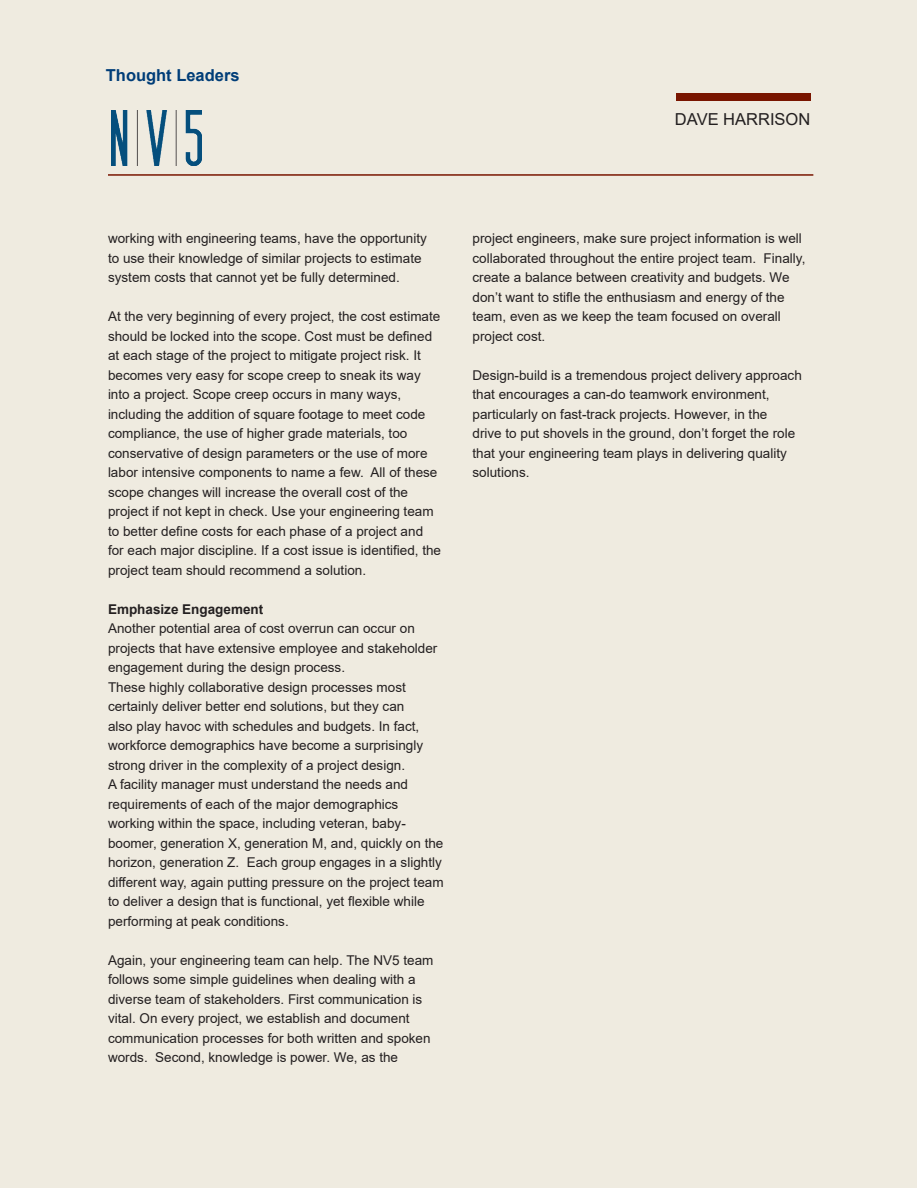
<style>
.page{position:relative;width:918px;height:1188px;background:#fff}
.page>*{position:absolute;margin:0;border:0;box-sizing:border-box;transform-origin:0 0}
.t1{font:700 16.5px "Arial";color:#003d78}
.t2{font:16.5px "Arial";color:#231f20}
.t3{font:13.5px/19.5px "Arial";color:#231f20}
.t4{font:700 13.5px "Arial";color:#231f20}
</style>
<div class="page">
<div style="left:0;top:0;width:917px;height:1188px;background:#efebe0"></div>
<hr style="left:108px;top:174px;width:705px;height:2px;background:#791500">
<div style="left:676px;top:94px;width:135px;height:7px;background:#791500"></div>
<img style="left:112px;top:110px;width:89px;height:56px">
<p class="t1" style="left:106px;top:64px;width:135px">Thought Leaders</p>
<p class="t2" style="left:675px;top:108px;width:137px">DAVE HARRISON</p>
<p class="t3" style="left:108px;top:229px;width:320px">working with engineering teams, have the opportunity to use their knowledge of similar projects to estimate system costs that cannot yet be fully determined.</p>
<p class="t3" style="left:108px;top:307px;width:335px">At the very beginning of every project, the cost estimate should be locked into the scope. Cost must be defined at each stage of the project to mitigate project risk. It becomes very easy for scope creep to sneak its way into a project. Scope creep occurs in many ways, including the addition of square footage to meet code compliance, the use of higher grade materials, too conservative of design parameters or the use of more labor intensive components to name a few. All of these scope changes will increase the overall cost of the project if not kept in check. Use your engineering team to better define costs for each phase of a project and for each major discipline. If a cost issue is identified, the project team should recommend a solution.</p>
<p class="t4" style="left:108px;top:599px;width:157px">Emphasize Engagement</p>
<p class="t3" style="left:108px;top:619px;width:331px">Another potential area of cost overrun can occur on projects that have extensive employee and stakeholder engagement during the design process.</p>
<p class="t3" style="left:108px;top:677px;width:317px">These highly collaborative design processes most certainly deliver better end solutions, but they can also play havoc with schedules and budgets. In fact, workforce demographics have become a surprisingly strong driver in the complexity of a project design.</p>
<p class="t3" style="left:108px;top:775px;width:337px">A facility manager must understand the needs and requirements of each of the major demographics working within the space, including veteran, baby&shy;boomer, generation X, generation M, and, quickly on the horizon, generation Z. Each group engages in a slightly different way, again putting pressure on the project team to deliver a design that is functional, yet flexible while performing at peak conditions.</p>
<p class="t3" style="left:108px;top:950px;width:327px">Again, your engineering team can help. The NV5 team follows some simple guidelines when dealing with a diverse team of stakeholders. First communication is vital. On every project, we establish and document communication processes for both written and spoken words. Second, knowledge is power. We, as the</p>
<p class="t3" style="left:472px;top:229px;width:334px">project engineers, make sure project information is well collaborated throughout the entire project team. Finally, create a balance between creativity and budgets. We don’t want to stifle the enthusiasm and energy of the team, even as we keep the team focused on overall project cost.</p>
<p class="t3" style="left:472px;top:365px;width:331px">Design-build is a tremendous project delivery approach that encourages a can-do teamwork environment, particularly on fast-track projects. However, in the<br>drive to put shovels in the ground, don’t forget the role that your engineering team plays in delivering quality solutions.</p>
</div>
